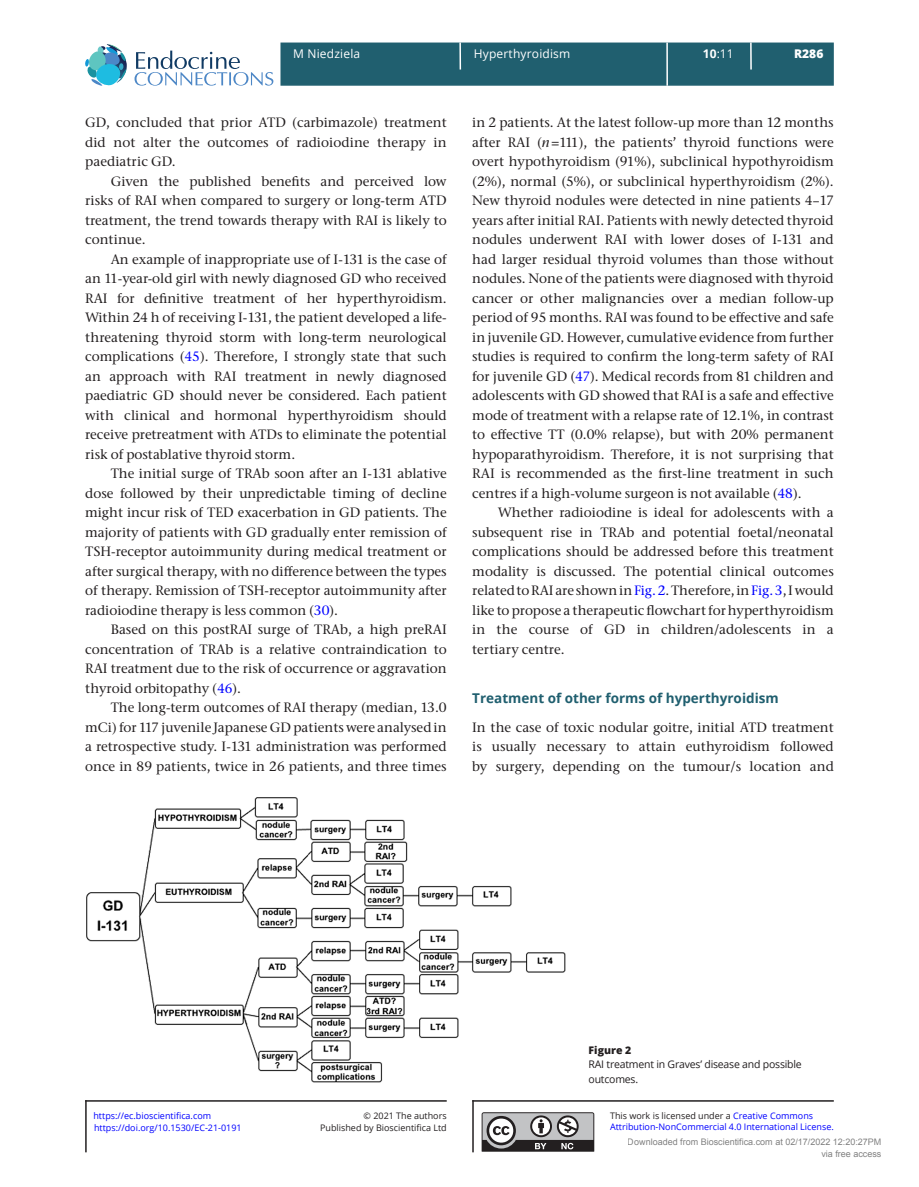
<style>
.page{position:relative;width:919px;height:1187px;background:#fff}
.page>*{position:absolute;margin:0;border:0;box-sizing:border-box;transform-origin:0 0}
.TXI{font:500 13.5px/19.5px "Stone Serif ITC Pro";color:#231f20;text-align:justify}
.TXT{font:500 13.5px/19.5px "Stone Serif ITC Pro";color:#231f20;text-align:justify}
.t1{font:700 13.5px "Open Sans";color:#205f6f}
.t2{font:12px "Open Sans";letter-spacing:.015em;color:#fff}
.t3{font:800 12px "Open Sans";color:#fff}
.FC{font:10.5px/14.7px "Open Sans";letter-spacing:-.02em;color:#231f20}
.FC-2{font:800 10.5px "Open Sans";color:#231f20}
.t4{font:9px "Open Sans";color:#00f}
.t5{font:9px/11.6px "Open Sans";color:#231f20;text-align:right}
.t6{font:9px/12px "Arial";color:rgb(0 0 0/.5);text-align:right}
.s1{font-weight:700}
.s2{color:#00f}
.s3{font-style:italic}
</style>
<div class="page">
<div style="left:280px;top:43px;width:553px;height:43px;background:#205f6f;border:2px solid #205f6f"></div>
<svg style="left:750px;top:43px;width:1px;height:27px"></svg>
<hr style="left:459px;top:43px;width:2px;height:27px;background:#fff">
<svg style="left:134px;top:51px;width:139px;height:35px"></svg>
<svg style="left:85px;top:44px;width:42px;height:42px"></svg>
<hr style="left:666px;top:43px;width:2px;height:43px;background:#fff">
<img style="left:86px;top:797px;width:480px;height:285px">
<svg style="left:481px;top:1112px;width:113px;height:39px;background:#8c8b8c"></svg>
<hr style="left:472px;top:1100px;width:361px;height:1px;background:#231f20">
<hr style="left:472px;top:1100px;width:1px;height:52px;background:#231f20">
<hr style="left:85px;top:1100px;width:361px;height:1px;background:#231f20">
<hr style="left:85px;top:1100px;width:2px;height:52px;background:#231f20">
<p class="t2" style="left:293px;top:46px;width:69px">M Niedziela</p>
<p class="t2" style="left:474px;top:46px;width:98px">Hyperthyroidism</p>
<p class="t3" style="left:794px;top:45px;width:31px">R286</p>
<p class="t2" style="left:703px;top:46px;width:32px"><span class="s1">10</span>:11</p>
<p class="TXT" style="left:85px;top:113px;width:363px">GD, concluded that prior ATD (carbimazole) treatment did not alter the outcomes of radioiodine therapy in paediatric GD.</p>
<p class="TXI" style="left:85px;top:171px;width:363px;text-indent:26px">Given the published benefits and perceived low risks of RAI when compared to surgery or long-term ATD treatment, the trend towards therapy with RAI is likely to continue.</p>
<p class="TXI" style="left:85px;top:249px;width:363px;text-indent:26px">An example of inappropriate use of I-131 is the case of an 11-year-old girl with newly diagnosed GD who received RAI for definitive treatment of her hyperthyroidism.<br>Within 24 h of receiving I-131, the patient developed a life&shy;threatening thyroid storm with long-term neurological complications (<span class="s2">45</span>). Therefore, I strongly state that such an approach with RAI treatment in newly diagnosed paediatric GD should never be considered. Each patient with clinical and hormonal hyperthyroidism should receive pretreatment with ATDs to eliminate the potential risk of postablative thyroid storm.</p>
<p class="TXI" style="left:85px;top:464px;width:363px;text-indent:26px">The initial surge of TRAb soon after an I-131 ablative dose followed by their unpredictable timing of decline might incur risk of TED exacerbation in GD patients. The majority of patients with GD gradually enter remission of TSH-receptor autoimmunity during medical treatment or after surgical therapy, with no difference between the types of therapy. Remission of TSH-receptor autoimmunity after radioiodine therapy is less common (<span class="s2">30</span>).</p>
<p class="TXI" style="left:85px;top:620px;width:363px;text-indent:26px">Based on this postRAI surge of TRAb, a high preRAI concentration of TRAb is a relative contraindication to RAI treatment due to the risk of occurrence or aggravation thyroid orbitopathy (<span class="s2">46</span>).</p>
<p class="TXI" style="left:85px;top:698px;width:363px;text-indent:26px">The long-term outcomes of RAI therapy (median, 13.0 mCi) for 117 juvenile Japanese GD patients were analysed in a retrospective study. I-131 administration was performed once in 89 patients, twice in 26 patients, and three times</p>
<p class="TXI" style="left:472px;top:113px;width:363px">in 2 patients. At the latest follow-up more than 12 months after RAI (<span class="s3">n</span>=111), the patients’ thyroid functions were overt hypothyroidism (91%), subclinical hypothyroidism (2%), normal (5%), or subclinical hyperthyroidism (2%).<br>New thyroid nodules were detected in nine patients 4–17 years after initial RAI. Patients with newly detected thyroid nodules underwent RAI with lower doses of I-131 and had larger residual thyroid volumes than those without nodules. None of the patients were diagnosed with thyroid cancer or other malignancies over a median follow-up period of 95 months. RAI was found to be effective and safe in juvenile GD. However, cumulative evidence from further studies is required to confirm the long-term safety of RAI for juvenile GD (<span class="s2">47</span>). Medical records from 81 children and adolescents with GD showed that RAI is a safe and effective mode of treatment with a relapse rate of 12.1%, in contrast to effective TT (0.0% relapse), but with 20% permanent hypoparathyroidism. Therefore, it is not surprising that RAI is recommended as the first-line treatment in such centres if a high-volume surgeon is not available (<span class="s2">48</span>).</p>
<p class="TXI" style="left:472px;top:503px;width:363px;text-indent:26px">Whether radioiodine is ideal for adolescents with a subsequent rise in TRAb and potential foetal/neonatal complications should be addressed before this treatment modality is discussed. The potential clinical outcomes related to RAI are shown in <span class="s2">Fig. 2</span>. Therefore, in <span class="s2">Fig. 3</span>, I would like to propose a therapeutic flowchart for hyperthyroidism in the course of GD in children/adolescents in a tertiary centre.</p>
<h2 class="t1" style="left:472px;top:688px;width:308px">Treatment of other forms of hyperthyroidism</h2>
<p class="TXT" style="left:472px;top:717px;width:363px">In the case of toxic nodular goitre, initial ATD treatment is usually necessary to attain euthyroidism followed by surgery, depending on the tumour/s location and</p>
<p class="FC-2" style="left:588px;top:1041px;width:44px">Figure 2</p>
<p class="FC" style="left:588px;top:1056px;width:215px">RAI treatment in Graves’ disease and possible outcomes.</p>
<p class="t5" style="left:610px;top:1109px;width:204px">This work is licensed under a <span class="s2">Creative Commons</span></p>
<p class="t4" style="left:93px;top:1109px;width:119px">https://ec.bioscientifica.com</p>
<p class="t5" style="left:320px;top:1109px;width:128px">© 2021 The authors<br>Published by Bioscientifica Ltd</p>
<p class="t4" style="left:94px;top:1121px;width:149px">https://doi.org/10.1530/EC-21-0191</p>
<p class="t4" style="left:610px;top:1120px;width:225px">Attribution-NonCommercial 4.0 International License.</p>
<p class="t6" style="left:627px;top:1135px;width:255px">Downloaded from Bioscientifica.com at 02/17/2022 12:20:27PM via free access</p>
</div>
